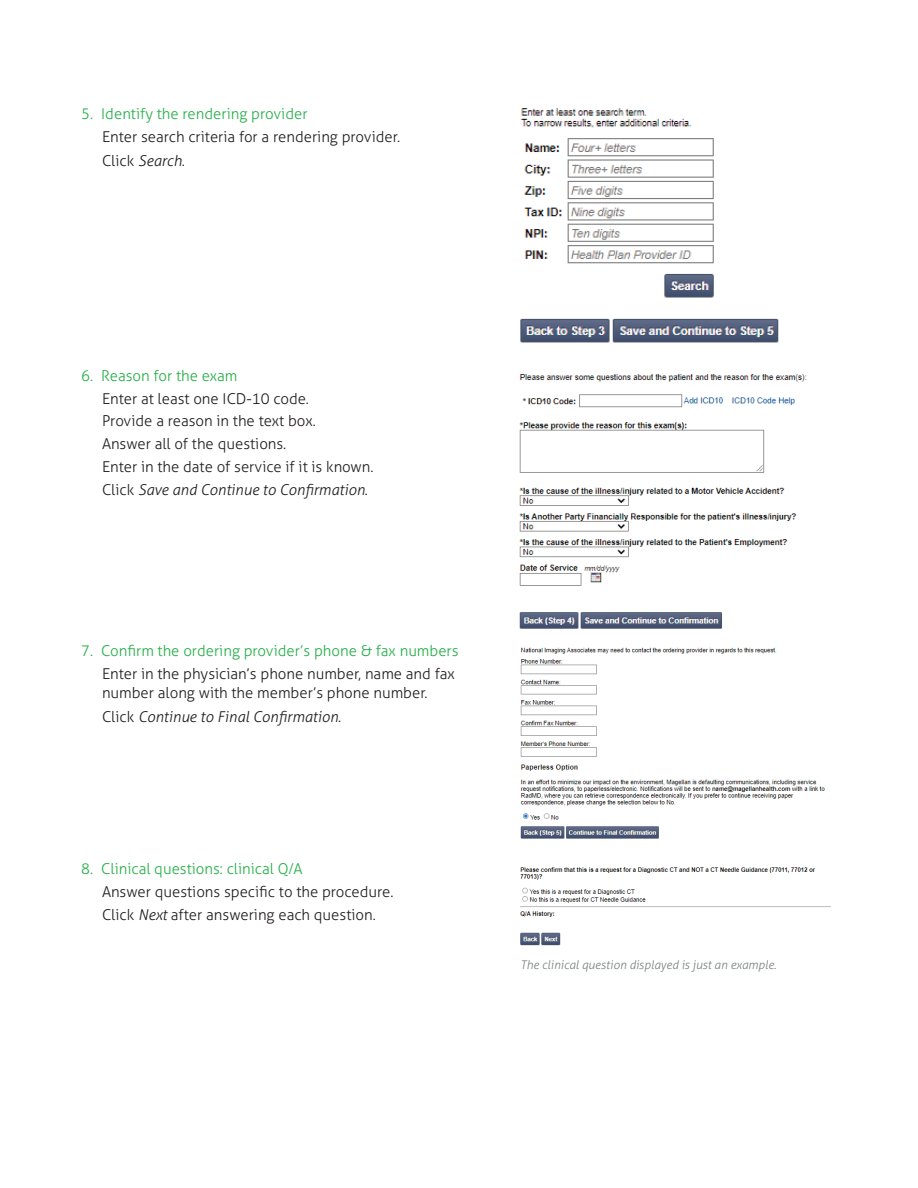
<style>
.page{position:relative;width:918px;height:1188px;background:#fff}
.page>*{position:absolute;margin:0;border:0;box-sizing:border-box;transform-origin:0 0}
.Body_copy{font:300 15px/19.5px "Aller";color:#231f20}
.t1{font:300 15px "Aller";color:#26af49}
.Body_copy-2{font:italic 300 15px "Aller";color:#231f20}
.Bullets{font:italic 300 12px "Aller";color:#7c8281}
.s1{font-style:italic}
.s2{font-style:normal}
</style>
<div class="page">
<img style="left:520px;top:108px;width:259px;height:235px">
<img style="left:519px;top:374px;width:288px;height:255px">
<img style="left:520px;top:647px;width:305px;height:192px">
<img style="left:520px;top:867px;width:311px;height:79px">
<p class="t1" style="left:81px;top:104px;width:228px">5. Identify the rendering provider</p>
<p class="Body_copy" style="left:102px;top:126px;width:300px">Enter search criteria for a rendering provider.</p>
<p class="Body_copy" style="left:102px;top:151px;width:84px">Click <span class="s1">Search</span>.</p>
<p class="t1" style="left:81px;top:366px;width:158px">6. Reason for the exam</p>
<p class="Body_copy" style="left:102px;top:389px;width:209px">Enter at least one ICD-10 code.</p>
<p class="Body_copy" style="left:102px;top:411px;width:215px">Provide a reason in the text box.</p>
<p class="Body_copy" style="left:102px;top:434px;width:186px">Answer all of the questions.</p>
<p class="Body_copy" style="left:102px;top:457px;width:273px">Enter in the date of service if it is known.</p>
<p class="Body_copy-2" style="left:102px;top:480px;width:268px"><span class="s2">Click</span> Save and Continue to Confirmation<span class="s2">.</span></p>
<p class="t1" style="left:81px;top:641px;width:379px">7. Confirm the ordering provider’s phone &amp; fax numbers</p>
<p class="Body_copy" style="left:102px;top:663px;width:354px">Enter in the physician’s phone number, name and fax number along with the member’s phone number.</p>
<p class="Body_copy-2" style="left:102px;top:708px;width:241px"><span class="s2">Click</span> Continue to Final Confirmation<span class="s2">.</span></p>
<p class="t1" style="left:81px;top:859px;width:223px">8. Clinical questions: clinical Q/A</p>
<p class="Body_copy" style="left:102px;top:882px;width:293px">Answer questions specific to the procedure.</p>
<p class="Body_copy" style="left:102px;top:904px;width:275px">Click <span class="s1">Next</span> after answering each question.</p>
<p class="Bullets" style="left:521px;top:957px;width:257px">The clinical question displayed is just an example.</p>
</div>
